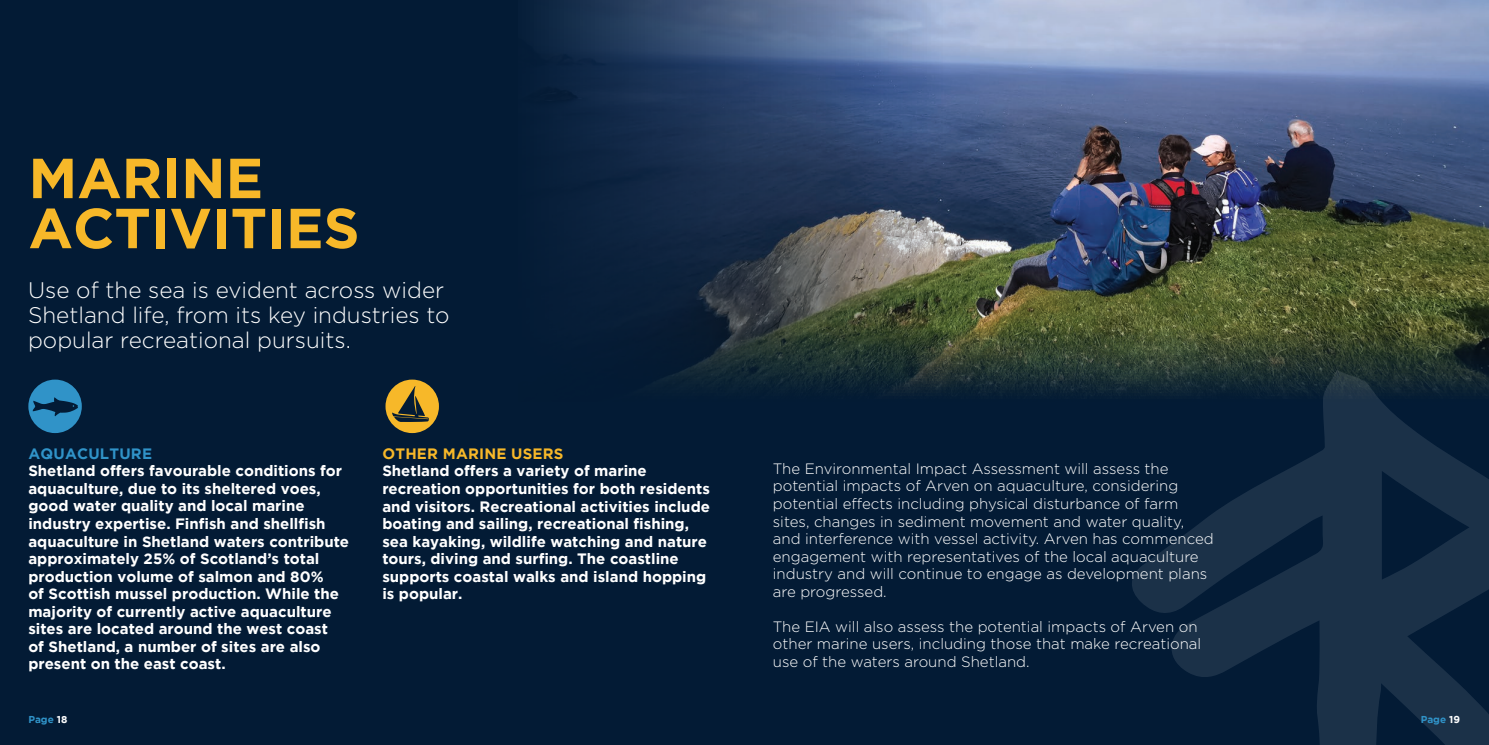
<style>
.page{position:relative;width:1489px;height:745px;background:#fff}
.page>*{position:absolute;margin:0;border:0;box-sizing:border-box;transform-origin:0 0}
.t1{font:700 56.25px/50px "Gotham";color:#f7b829}
.t2{font:300 22.5px/25px "Gotham";color:#fff}
.t3{font:700 15px/17.5px "Gotham";color:#fff}
.t4{font:300 15px/17.5px "Gotham";color:#fff}
.t5{font:700 15px "Gotham";letter-spacing:.015em;color:#f7b829}
.t6{font:700 15px "Gotham";letter-spacing:.015em;color:#3093c8}
.t7{font:700 10px "Gotham";color:#3093c8}
.s1{color:#fff}
</style>
<div class="page">
<div style="left:0;top:0;width:1488px;height:744px;background:#031b35"></div>
<img style="left:537px;top:0;width:951px;height:396px">
<svg style="left:1131px;top:370px;width:357px;height:374px"></svg>
<div style="left:385px;top:379px;width:54px;height:54px;background:#f7b829;border-radius:50%"></div>
<svg style="left:392px;top:385px;width:37px;height:37px"></svg>
<div style="left:28px;top:379px;width:54px;height:54px;background:#3093c8;border-radius:50%"></div>
<svg style="left:33px;top:397px;width:45px;height:19px"></svg>
<h1 class="t1" style="left:28px;top:152px;width:332px">MARINE<br>ACTIVITIES</h1>
<h2 class="t2" style="left:28px;top:277px;width:423px">Use of the sea is evident across wider<br>Shetland life, from its key industries to popular recreational pursuits.</h2>
<p class="t6" style="left:28px;top:444px;width:125px">AQUACULTURE</p>
<p class="t3" style="left:28px;top:461px;width:322px">Shetland offers favourable conditions for aquaculture, due to its sheltered voes, good water quality and local marine industry expertise. Finfish and shellfish aquaculture in Shetland waters contribute approximately 25% of Scotland’s total production volume of salmon and 80%<br>of Scottish mussel production. While the majority of currently active aquaculture sites are located around the west coast<br>of Shetland, a number of sites are also present on the east coast.</p>
<p class="t5" style="left:382px;top:444px;width:183px">OTHER MARINE USERS</p>
<p class="t3" style="left:382px;top:461px;width:329px">Shetland offers a variety of marine recreation opportunities for both residents and visitors. Recreational activities include boating and sailing, recreational fishing, sea kayaking, wildlife watching and nature tours, diving and surfing. The coastline supports coastal walks and island hopping is popular.</p>
<p class="t4" style="left:772px;top:459px;width:442px">The Environmental Impact Assessment will assess the potential impacts of Arven on aquaculture, considering potential effects including physical disturbance of farm sites, changes in sediment movement and water quality, and interference with vessel activity. Arven has commenced engagement with representatives of the local aquaculture industry and will continue to engage as development plans are progressed.</p>
<p class="t4" style="left:772px;top:617px;width:430px">The EIA will also assess the potential impacts of Arven on other marine users, including those that make recreational use of the waters around Shetland.</p>
<p class="t7" style="left:28px;top:713px;width:40px">Page <span class="s1">18</span></p>
<p class="t7" style="left:1420px;top:713px;width:41px">Page <span class="s1">19</span></p>
</div>
